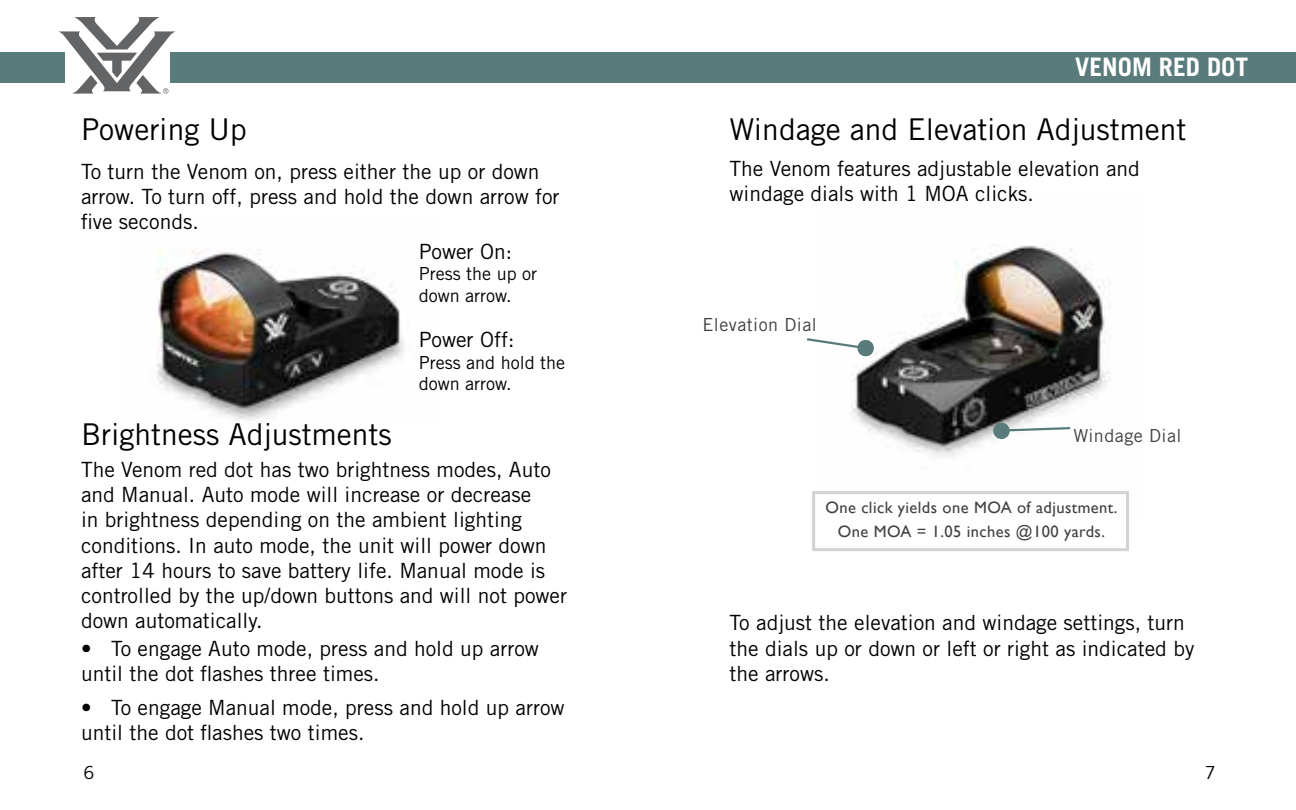
<style>
.page{position:relative;width:1296px;height:810px;background:#fff}
.page>*{position:absolute;margin:0;border:0;box-sizing:border-box;transform-origin:0 0}
.t1{font:30px "Trade Gothic LT Std";color:#000}
.t2{font:700 25.5px "Trade Gothic LT Std";color:#fff}
.t3{font:21px/25.2px "Trade Gothic LT Std";color:#000}
.t4{font:18px/21.6px "Trade Gothic LT Std";color:#000}
.t5{font:18px "Trade Gothic LT Std";letter-spacing:.025em;color:#414042}
.t6{font:16.5px/24px "Gill Sans";letter-spacing:.025em;color:#414042;text-align:center}
</style>
<div class="page">
<div style="left:170px;top:52px;width:1126px;height:30px;background:#597b7c"></div>
<div style="left:0;top:52px;width:65px;height:30px;background:#597b7c"></div>
<img style="left:156px;top:248px;width:248px;height:172px">
<img style="left:851px;top:245px;width:260px;height:212px">
<svg style="left:807px;top:337px;width:67px;height:22px"></svg>
<svg style="left:992px;top:419px;width:80px;height:24px"></svg>
<div style="left:812px;top:491px;width:317px;height:60px;border:3px solid #d1d3d4"></div>
<svg style="left:59px;top:17px;width:116px;height:77px"></svg>
<h1 class="t1" style="left:81px;top:111px;width:167px">Powering Up</h1>
<p class="t3" style="left:81px;top:158px;width:480px">To turn the Venom on, press either the up or down arrow. To turn off, press and hold the down arrow for five seconds.</p>
<p class="t3" style="left:419px;top:238px;width:95px">Power On:</p>
<p class="t4" style="left:419px;top:263px;width:120px">Press the up or down arrow.</p>
<h1 class="t1" style="left:81px;top:417px;width:312px">Brightness Adjustments</h1>
<p class="t3" style="left:419px;top:327px;width:97px">Power Off:</p>
<p class="t4" style="left:419px;top:351px;width:148px">Press and hold the down arrow.</p>
<p class="t3" style="left:81px;top:457px;width:488px">The Venom red dot has two brightness modes, Auto and Manual. Auto mode will increase or decrease<br>in brightness depending on the ambient lighting conditions. In auto mode, the unit will power down after 14 hours to save battery life. Manual mode is controlled by the up/down buttons and will not power down automatically.</p>
<p class="t3" style="left:81px;top:635px;width:459px">• To engage Auto mode, press and hold up arrow until the dot flashes three times.</p>
<p class="t3" style="left:81px;top:694px;width:485px">• To engage Manual mode, press and hold up arrow until the dot flashes two times.</p>
<p class="t2" style="left:1075px;top:51px;width:174px">VENOM RED DOT</p>
<h1 class="t1" style="left:730px;top:111px;width:458px">Windage and Elevation Adjustment</h1>
<p class="t3" style="left:730px;top:156px;width:412px">The Venom features adjustable elevation and windage dials with 1 MOA clicks.</p>
<p class="t5" style="left:703px;top:314px;width:116px">Elevation Dial</p>
<p class="t5" style="left:1073px;top:424px;width:110px">Windage Dial</p>
<p class="t6" style="left:825px;top:495px;width:294px">One click yields one MOA of adjustment.<br>One MOA = 1.05 inches @100 yards.</p>
<p class="t3" style="left:730px;top:610px;width:466px">To adjust the elevation and windage settings, turn the dials up or down or left or right as indicated by the arrows.</p>
<p class="t4" style="left:84px;top:761px;width:12px">6</p>
<p class="t4" style="left:1205px;top:761px;width:12px">7</p>
</div>
